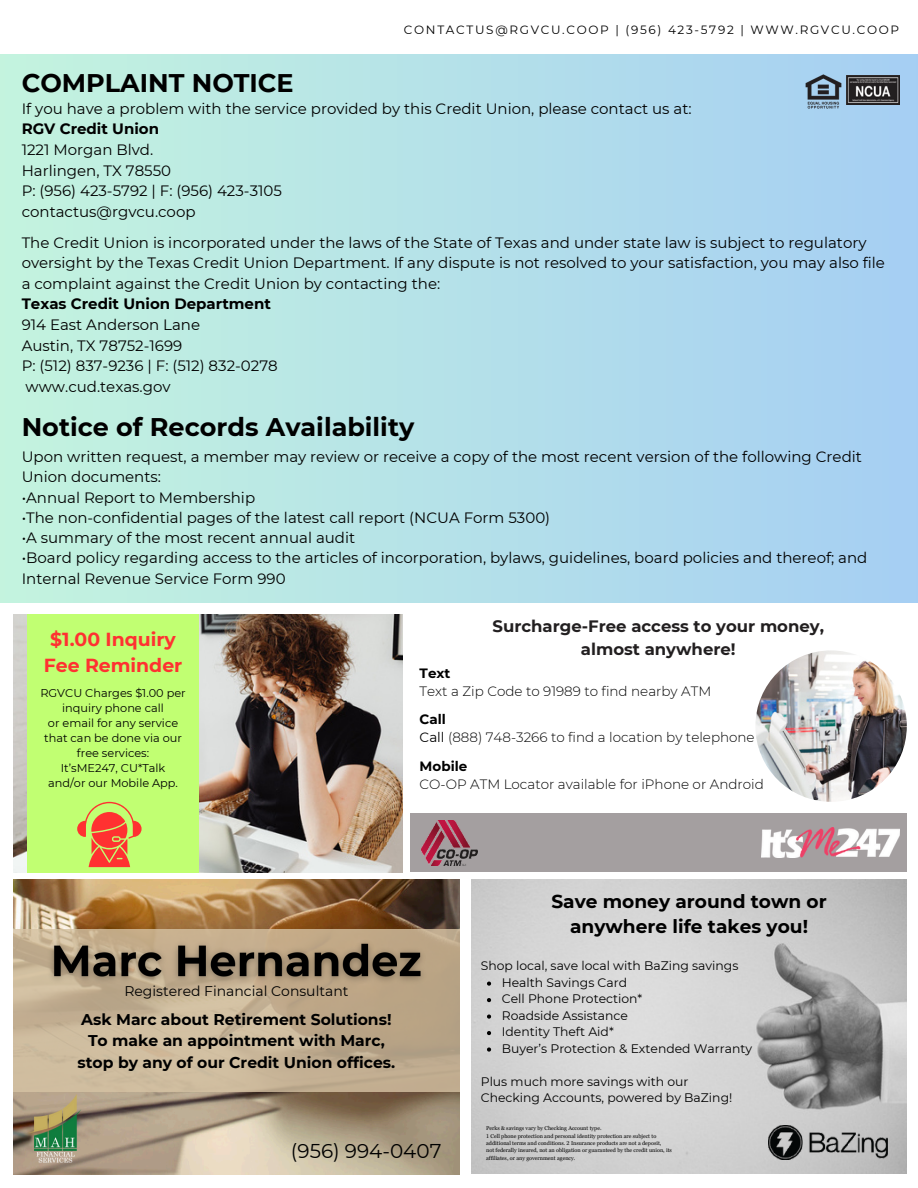
<style>
.page{position:relative;width:918px;height:1188px;background:#fff}
.page>*{position:absolute;margin:0;border:0;box-sizing:border-box;transform-origin:0 0}
.t1{font:700 25.5px "Montserrat";color:#000}
.t2{font:19.95px "Montserrat";color:#000}
.t3{font:700 18.9px/26px "Montserrat";color:#ff3131;text-align:center}
.t4{font:700 18.6px/25.5px "Montserrat";color:#000;text-align:center}
.t5{font:700 16.5px/22.5px "Montserrat";color:#221f20;text-align:center}
.t6{font:700 15.6px/21.3px "Montserrat";color:#000;text-align:center}
.t7{font:15px/20.7px "Montserrat";color:#000}
.t8{font:700 15px "Montserrat";color:#000}
.t9{font:13.95px "Montserrat";color:#000}
.t10{font:300 13.5px "Montserrat";color:#000}
.t11{font:700 13.5px "Montserrat";color:#000}
.t12{font:12.3px "Montserrat";color:#000}
.t13{font:12px "Montserrat";letter-spacing:.14em;color:#000001}
.t14{font:11.25px/15.1px "Montserrat";color:#000;text-align:center}
.t15{font:5.55px "Georgia Pro";color:#000}
.s1{font-weight:400}
</style>
<div class="page">
<div style="left:0;top:55px;width:918px;height:547px;background:linear-gradient(to right,#c4f4de,#a5cef3)"></div>
<img style="left:847px;top:76px;width:53px;height:29px">
<img style="left:800px;top:69px;width:46px;height:46px">
<img style="left:13px;top:879px;width:447px;height:295px">
<img style="left:24px;top:1092px;width:62px;height:73px">
<svg style="left:13px;top:929px;width:447px;height:163px"></svg>
<div style="left:410px;top:813px;width:496px;height:59px;background:#a49fa0"></div>
<img style="left:762px;top:827px;width:137px;height:31px">
<img style="left:421px;top:821px;width:57px;height:45px">
<img style="left:13px;top:614px;width:390px;height:259px">
<div style="left:27px;top:614px;width:172px;height:258px;background:#c1ff72"></div>
<svg style="left:77px;top:802px;width:64px;height:65px"></svg>
<img style="left:472px;top:880px;width:435px;height:294px">
<img style="left:768px;top:1125px;width:120px;height:34px">
<img style="left:755px;top:650px;width:152px;height:152px;border-radius:50%">
<img style="left:43px;top:933px;width:393px;height:59px">
<svg style="left:487px;top:982px;width:4px;height:4px"></svg>
<svg style="left:487px;top:998px;width:4px;height:4px"></svg>
<svg style="left:487px;top:1015px;width:4px;height:4px"></svg>
<svg style="left:487px;top:1031px;width:4px;height:4px"></svg>
<svg style="left:487px;top:1047px;width:4px;height:5px"></svg>
<p class="t13" style="left:404px;top:22px;width:497px">CONTACTUS@RGVCU.COOP | (956) 423-5792 | WWW.RGVCU.COOP</p>
<h2 class="t1" style="left:22px;top:67px;width:274px">COMPLAINT NOTICE</h2>
<p class="t7" style="left:22px;top:98px;width:671px">If you have a problem with the service provided by this Credit Union, please contact us at:</p>
<p class="t8" style="left:22px;top:120px;width:139px">RGV Credit Union</p>
<p class="t7" style="left:22px;top:139px;width:133px">1221 Morgan Blvd.</p>
<p class="t7" style="left:22px;top:160px;width:151px">Harlingen, TX 78550</p>
<p class="t7" style="left:22px;top:181px;width:262px">P: (956) 423-5792 | F: (956) 423-3105</p>
<p class="t7" style="left:22px;top:201px;width:175px">contactus@rgvcu.coop</p>
<p class="t7" style="left:22px;top:232px;width:865px">The Credit Union is incorporated under the laws of the State of Texas and under state law is subject to regulatory oversight by the Texas Credit Union Department. If any dispute is not resolved to your satisfaction, you may also file a complaint against the Credit Union by contacting the:</p>
<p class="t8" style="left:22px;top:295px;width:251px">Texas Credit Union Department</p>
<p class="t7" style="left:22px;top:314px;width:180px">914 East Anderson Lane</p>
<p class="t7" style="left:22px;top:335px;width:162px">Austin, TX 78752-1699</p>
<p class="t7" style="left:22px;top:356px;width:258px">P: (512) 837-9236 | F: (512) 832-0278</p>
<p class="t7" style="left:26px;top:376px;width:146px">www.cud.texas.gov</p>
<h6 class="t1" style="left:22px;top:411px;width:394px">Notice of Records Availability</h6>
<p class="t7" style="left:22px;top:446px;width:842px">Upon written request, a member may review or receive a copy of the most recent version of the following Credit</p>
<h5 class="t7" style="left:22px;top:467px;width:141px">Union documents:</h5>
<p class="t7" style="left:22px;top:487px;width:235px">•Annual Report to Membership</p>
<h4 class="t7" style="left:22px;top:507px;width:530px">•The non-confidential pages of the latest call report (NCUA Form 5300)</h4>
<p class="t7" style="left:22px;top:527px;width:335px">•A summary of the most recent annual audit</p>
<p class="t7" style="left:22px;top:548px;width:847px">•Board policy regarding access to the articles of incorporation, bylaws, guidelines, board policies and thereof; and</p>
<p class="t7" style="left:22px;top:568px;width:265px">Internal Revenue Service Form 990</p>
<p class="t3" style="left:44px;top:626px;width:140px">$1.00 Inquiry<br>Fee Reminder</p>
<h3 class="t14" style="left:40px;top:685px;width:147px">RGVCU Charges $1.00 per inquiry phone call</h3>
<p class="t14" style="left:48px;top:715px;width:132px">or email for any service</p>
<p class="t14" style="left:44px;top:730px;width:139px">that can be done via our</p>
<p class="t14" style="left:77px;top:745px;width:74px">free services:</p>
<p class="t14" style="left:61px;top:760px;width:106px">It’sME247, CU*Talk</p>
<p class="t14" style="left:48px;top:775px;width:131px">and/or our Mobile App.</p>
<p class="t5" style="left:493px;top:615px;width:333px">Surcharge-Free access to your money, almost anywhere!</p>
<p class="t11" style="left:420px;top:664px;width:32px">Text</p>
<p class="t10" style="left:420px;top:682px;width:293px">Text a Zip Code to 91989 to find nearby ATM</p>
<p class="t11" style="left:420px;top:711px;width:28px">Call</p>
<p class="t10" style="left:420px;top:729px;width:337px"><span class="s1">Call</span> (888) 748-3266 to find a location by telephone</p>
<p class="t11" style="left:420px;top:758px;width:49px">Mobile</p>
<p class="t10" style="left:420px;top:776px;width:346px">CO-OP ATM Locator available for iPhone or Android</p>
<p class="t9" style="left:124px;top:983px;width:226px">Registered Financial Consultant</p>
<p class="t6" style="left:78px;top:1009px;width:319px">Ask Marc about Retirement Solutions!<br>To make an appointment with Marc, stop by any of our Credit Union offices.</p>
<p class="t2" style="left:291px;top:1138px;width:152px">(956) 994-0407</p>
<p class="t4" style="left:551px;top:888px;width:277px">Save money around town or anywhere life takes you!</p>
<p class="t12" style="left:481px;top:958px;width:259px">Shop local, save local with BaZing savings</p>
<h4 class="t12" style="left:502px;top:975px;width:127px">Health Savings Card</h4>
<p class="t12" style="left:502px;top:991px;width:142px">Cell Phone Protection*</p>
<p class="t12" style="left:502px;top:1008px;width:128px">Roadside Assistance</p>
<p class="t12" style="left:502px;top:1024px;width:113px">Identity Theft Aid*</p>
<p class="t12" style="left:502px;top:1041px;width:252px">Buyer’s Protection &amp; Extended Warranty</p>
<p class="t12" style="left:481px;top:1074px;width:209px">Plus much more savings with our</p>
<p class="t12" style="left:481px;top:1090px;width:253px">Checking Accounts, powered by BaZing!</p>
<p class="t15" style="left:486px;top:1125px;width:117px">Perks &amp; savings vary by Checking Account type.</p>
<h6 class="t15" style="left:486px;top:1133px;width:172px">1 Cell phone protection and personal identity protection are subject to</h6>
<p class="t15" style="left:486px;top:1140px;width:177px">additional terms and conditions. 2 Insurance products are not a deposit,</p>
<p class="t15" style="left:486px;top:1147px;width:187px">not federally insured, not an obligation or guaranteed by the credit union, its</p>
<p class="t15" style="left:486px;top:1155px;width:91px">affiliates, or any government agency.</p>
</div>
